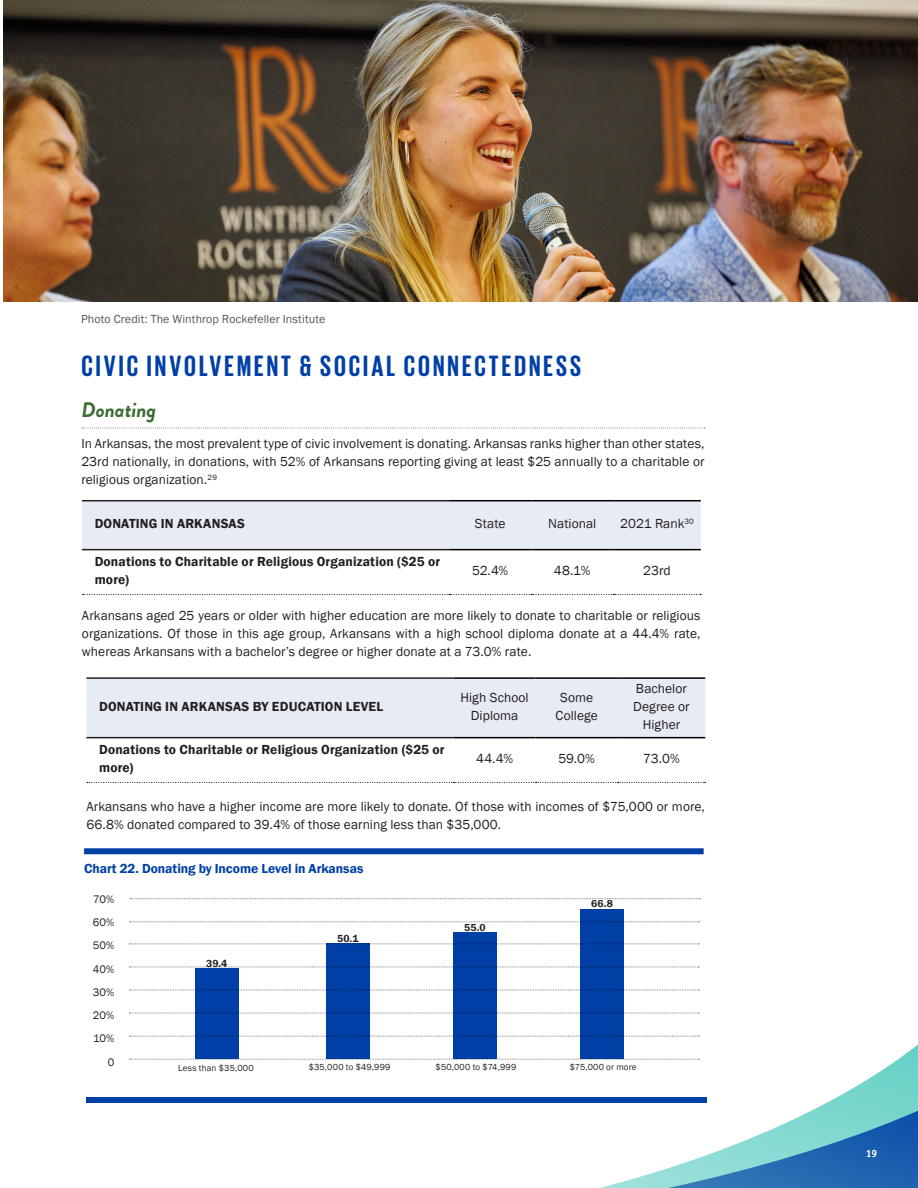
<style>
.page{position:relative;width:918px;height:1188px;background:#fff}
.page>*{position:absolute;margin:0;border:0;box-sizing:border-box;transform-origin:0 0}
.BODY_Head{font:700 30px "Giorgio Sans";letter-spacing:.1em;color:#0040a6}
.BODY_Main_Sub{font:italic 700 21px "Brandon Grotesque";letter-spacing:-.005em;color:#3d6c34}
.Body{font:13.5px/18px "Franklin Gothic";letter-spacing:.005em;color:#231f20;text-align:justify}
.Chart_Verticle_Text{font:600 13.5px/18px "Franklin Gothic";letter-spacing:.01em;color:#231f20}
.Chart_Numbers{font:13.5px/18px "Franklin Gothic";letter-spacing:.005em;color:#231f20;text-align:center}
.CHART_1_Title{font:600 13.5px "Franklin Gothic";letter-spacing:-.005em;color:#0040a6}
.Body-2{font:12px "Franklin Gothic";letter-spacing:.01em;color:#57585a}
.CHART_Key_Demos{font:11.25px "Franklin Gothic";letter-spacing:.01em;color:#231f20}
.t1{font:600 10.5px "Franklin Gothic";letter-spacing:.01em;color:#231f20}
.t2{font:700 10.5px "Officina Sans";color:#fff}
.CHART_Key_Demos-2{font:9px "Franklin Gothic";letter-spacing:.02em;color:#231f20}
</style>
<div class="page">
<svg style="left:128px;top:1035px;width:790px;height:153px"></svg>
<svg style="left:82px;top:428px;width:623px;height:1px"></svg>
<img style="left:3px;top:0;width:915px;height:301px">
<div style="left:82px;top:501px;width:619px;height:48px;background:#e6ebf5"></div>
<hr style="left:82px;top:500px;width:367px;height:1px;background:#231f20">
<hr style="left:82px;top:549px;width:367px;height:1px;background:#231f20">
<hr style="left:449px;top:500px;width:82px;height:1px;background:#000">
<hr style="left:531px;top:500px;width:82px;height:1px;background:#000">
<hr style="left:613px;top:500px;width:88px;height:1px;background:#000">
<hr style="left:449px;top:549px;width:82px;height:1px;background:#000">
<hr style="left:531px;top:549px;width:82px;height:1px;background:#000">
<hr style="left:613px;top:549px;width:88px;height:1px;background:#000">
<svg style="left:83px;top:594px;width:618px;height:1px"></svg>
<div style="left:86px;top:679px;width:619px;height:58px;background:#e6ebf5"></div>
<hr style="left:86px;top:677px;width:368px;height:2px;background:#231f20">
<hr style="left:86px;top:737px;width:368px;height:1px;background:#231f20">
<hr style="left:454px;top:677px;width:82px;height:2px;background:#000">
<hr style="left:536px;top:677px;width:82px;height:2px;background:#000">
<hr style="left:618px;top:677px;width:87px;height:2px;background:#000">
<hr style="left:454px;top:737px;width:82px;height:1px;background:#000">
<hr style="left:536px;top:737px;width:82px;height:1px;background:#000">
<hr style="left:618px;top:737px;width:87px;height:1px;background:#000">
<svg style="left:87px;top:782px;width:619px;height:1px"></svg>
<svg style="left:129px;top:944px;width:570px;height:1px"></svg>
<svg style="left:129px;top:967px;width:570px;height:1px"></svg>
<svg style="left:129px;top:990px;width:570px;height:1px"></svg>
<svg style="left:129px;top:1036px;width:570px;height:1px"></svg>
<svg style="left:129px;top:1013px;width:570px;height:1px"></svg>
<svg style="left:129px;top:1059px;width:570px;height:1px"></svg>
<div style="left:86px;top:1097px;width:621px;height:6px;background:#0040a6"></div>
<svg style="left:130px;top:921px;width:570px;height:1px"></svg>
<svg style="left:130px;top:898px;width:570px;height:1px"></svg>
<div style="left:195px;top:968px;width:44px;height:91px;background:#0040a6"></div>
<div style="left:453px;top:933px;width:44px;height:126px;background:#0040a6"></div>
<div style="left:326px;top:943px;width:44px;height:116px;background:#0040a6"></div>
<div style="left:84px;top:848px;width:620px;height:6px;background:#0040a6"></div>
<div style="left:580px;top:909px;width:44px;height:150px;background:#0040a6"></div>
<p class="Body-2" style="left:81px;top:311px;width:246px">Photo Credit: The Winthrop Rockefeller Institute</p>
<p class="BODY_Head" style="left:81px;top:351px;width:501px">CIVIC INVOLVEMENT &amp; SOCIAL CONNECTEDNESS</p>
<p class="BODY_Main_Sub" style="left:81px;top:395px;width:76px">Donating</p>
<p class="Body" style="left:81px;top:435px;width:625px">In Arkansas, the most prevalent type of civic involvement is donating. Arkansas ranks higher than other states, 23rd nationally, in donations, with 52% of Arkansans reporting giving at least $25 annually to a charitable or religious organization.<sup>29</sup></p>
<p class="Chart_Verticle_Text" style="left:95px;top:515px;width:152px">DONATING IN ARKANSAS</p>
<p class="Chart_Numbers" style="left:475px;top:515px;width:32px">State</p>
<p class="Chart_Numbers" style="left:548px;top:515px;width:50px">National</p>
<p class="Chart_Numbers" style="left:620px;top:515px;width:75px">2021 Rank<sup>30</sup></p>
<p class="Chart_Verticle_Text" style="left:95px;top:553px;width:347px">Donations to Charitable or Religious Organization ($25 or more)</p>
<p class="Chart_Numbers" style="left:472px;top:562px;width:38px">52.4%</p>
<p class="Chart_Numbers" style="left:554px;top:562px;width:38px">48.1%</p>
<p class="Chart_Numbers" style="left:643px;top:562px;width:29px">23rd</p>
<p class="Body" style="left:82px;top:606px;width:620px">Arkansans aged 25 years or older with higher education are more likely to donate to charitable or religious organizations. Of those in this age group, Arkansans with a high school diploma donate at a 44.4% rate, whereas Arkansans with a bachelor’s degree or higher donate at a 73.0% rate.</p>
<p class="Chart_Verticle_Text" style="left:99px;top:698px;width:286px">DONATING IN ARKANSAS BY EDUCATION LEVEL</p>
<p class="Chart_Numbers" style="left:461px;top:689px;width:70px">High School<br>Diploma</p>
<p class="Chart_Numbers" style="left:556px;top:689px;width:44px">Some<br>College</p>
<p class="Chart_Numbers" style="left:633px;top:680px;width:58px">Bachelor<br>Degree or<br>Higher</p>
<p class="Chart_Verticle_Text" style="left:99px;top:741px;width:347px">Donations to Charitable or Religious Organization ($25 or more)</p>
<p class="Chart_Numbers" style="left:476px;top:750px;width:38px">44.4%</p>
<p class="Chart_Numbers" style="left:558px;top:750px;width:38px">59.0%</p>
<p class="Chart_Numbers" style="left:643px;top:750px;width:38px">73.0%</p>
<p class="Body" style="left:86px;top:798px;width:620px">Arkansans who have a higher income are more likely to donate. Of those with incomes of $75,000 or more,<br>66.8% donated compared to 39.4% of those earning less than $35,000.</p>
<p class="CHART_1_Title" style="left:84px;top:860px;width:281px">Chart 22. Donating by Income Level in Arkansas</p>
<p class="CHART_Key_Demos" style="left:93px;top:892px;width:23px">70%</p>
<p class="CHART_Key_Demos" style="left:93px;top:915px;width:23px">60%</p>
<p class="CHART_Key_Demos" style="left:93px;top:939px;width:23px">50%</p>
<p class="CHART_Key_Demos" style="left:93px;top:962px;width:23px">40%</p>
<p class="CHART_Key_Demos" style="left:93px;top:985px;width:23px">30%</p>
<p class="CHART_Key_Demos" style="left:93px;top:1008px;width:23px">20%</p>
<p class="CHART_Key_Demos" style="left:93px;top:1032px;width:23px">10%</p>
<p class="CHART_Key_Demos" style="left:108px;top:1055px;width:8px">0</p>
<p class="t1" style="left:206px;top:957px;width:23px">39.4</p>
<p class="t1" style="left:337px;top:932px;width:23px">50.1</p>
<p class="t1" style="left:464px;top:921px;width:23px">55.0</p>
<p class="t1" style="left:591px;top:897px;width:23px">66.8</p>
<p class="CHART_Key_Demos-2" style="left:178px;top:1062px;width:77px">Less than $35,000</p>
<p class="CHART_Key_Demos-2" style="left:309px;top:1061px;width:83px">$35,000 to $49,999</p>
<p class="CHART_Key_Demos-2" style="left:436px;top:1061px;width:82px">$50,000 to $74,999</p>
<p class="CHART_Key_Demos-2" style="left:570px;top:1061px;width:68px">$75,000 or more</p>
<p class="t2" style="left:866px;top:1147px;width:13px">19</p>
</div>
